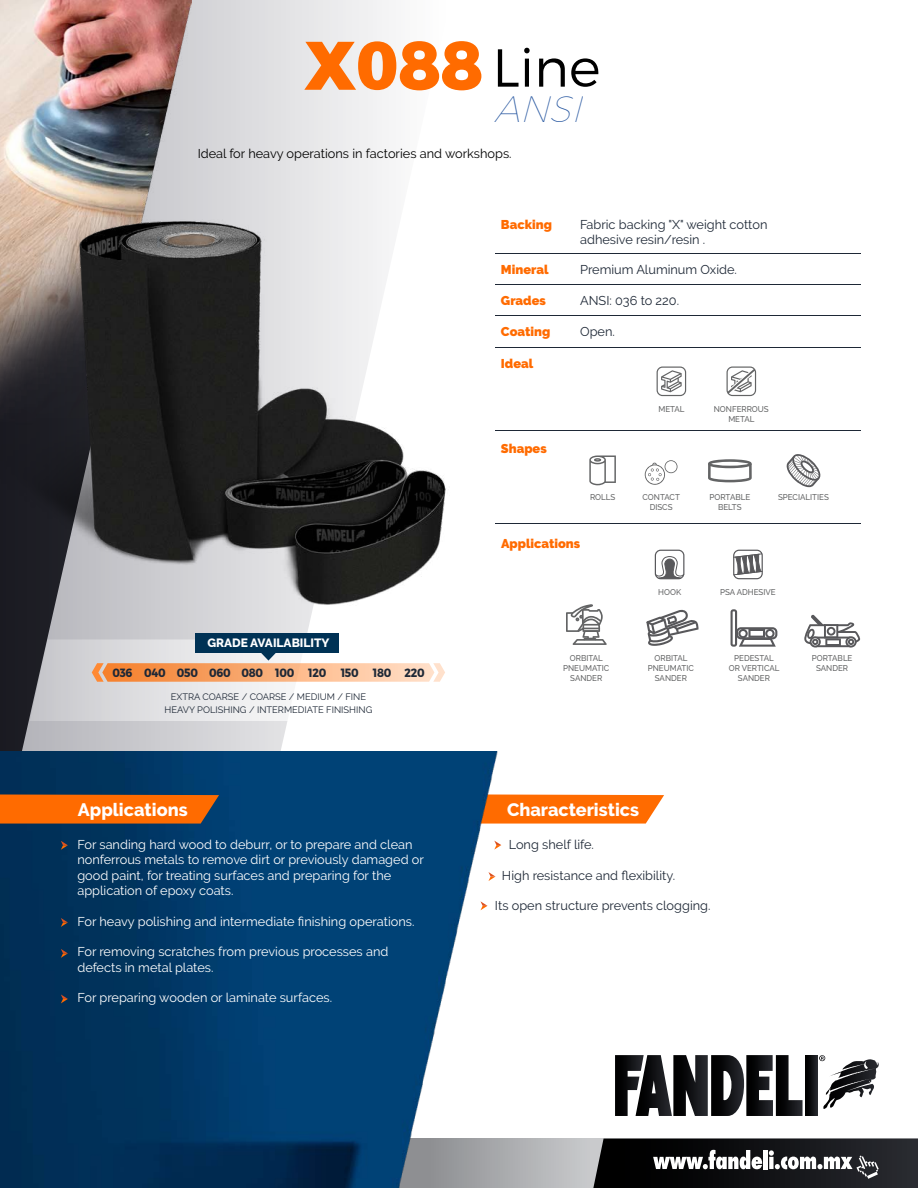
<style>
.page{position:relative;width:918px;height:1188px;background:#fff}
.page>*{position:absolute;margin:0;border:0;box-sizing:border-box;transform-origin:0 0}
.t1{font:800 68.4px "Montserrat";color:#ff6b00}
.t2{font:italic 100 36.75px "Montserrat";color:#2b5aa2}
.t3{font:800 18px "Raleway";color:#fff}
.t4{font:12.75px/15.3px "Raleway";color:#fff}
.t5{font:12.75px/15.3px "Raleway";color:#1e2836}
.t6{font:900 12.75px "Raleway";color:#ff6b00}
.t7{font:12.75px "Raleway";color:#000}
.t8{font:700 12px "Montserrat";letter-spacing:-.025em;color:#1e2836;scale:.9 1}
.t9{font:800 12px "Raleway";color:#fff}
.t10{font:9.3px/12.8px "Raleway";color:#1e2836;text-align:center}
.t11{font:500 8.4px/10.1px "Raleway";color:#636465;text-align:center;scale:.95 1}
.s1{font-weight:300;font-size:53.4px;color:#000}
</style>
<div class="page">
<svg style="left:191px;top:0;width:260px;height:752px"></svg>
<svg style="left:0;top:635px;width:191px;height:117px;background:#808187"></svg>
<svg style="left:502px;top:1138px;width:416px;height:50px;background:#b5b6b9"></svg>
<svg style="left:615px;top:1055px;width:188px;height:61px"></svg>
<svg style="left:805px;top:1055px;width:13px;height:61px"></svg>
<svg style="left:819px;top:1055px;width:6px;height:6px"></svg>
<svg style="left:838px;top:1060px;width:34px;height:31px"></svg>
<svg style="left:502px;top:794px;width:162px;height:30px;background:#ff7918"></svg>
<hr style="left:495px;top:253px;width:366px;height:1px;background:#1e2836">
<hr style="left:495px;top:284px;width:366px;height:1px;background:#1e2836">
<hr style="left:495px;top:316px;width:366px;height:1px;background:#1e2836">
<hr style="left:495px;top:347px;width:366px;height:1px;background:#1e2836">
<hr style="left:495px;top:431px;width:366px;height:1px;background:#1e2836">
<hr style="left:495px;top:523px;width:366px;height:1px;background:#1e2836">
<svg style="left:593px;top:1139px;width:325px;height:49px;background:#313234"></svg>
<img style="left:0;top:0;width:192px;height:190px">
<img style="left:0;top:752px;width:502px;height:436px">
<svg style="left:0;top:794px;width:219px;height:30px;background:#ea6708"></svg>
<img style="left:0;top:190px;width:451px;height:445px">
<div style="left:195px;top:633px;width:144px;height:19px;background:#003255"></div>
<svg style="left:30px;top:639px;width:421px;height:82px"></svg>
<svg style="left:655px;top:550px;width:29px;height:29px"></svg>
<svg style="left:733px;top:550px;width:30px;height:29px"></svg>
<svg style="left:566px;top:604px;width:41px;height:41px"></svg>
<svg style="left:646px;top:609px;width:53px;height:37px"></svg>
<svg style="left:731px;top:609px;width:46px;height:38px"></svg>
<svg style="left:804px;top:615px;width:57px;height:33px"></svg>
<svg style="left:727px;top:367px;width:29px;height:29px"></svg>
<svg style="left:657px;top:367px;width:29px;height:29px"></svg>
<svg style="left:589px;top:455px;width:27px;height:30px"></svg>
<svg style="left:645px;top:460px;width:33px;height:25px"></svg>
<svg style="left:786px;top:454px;width:35px;height:33px"></svg>
<svg style="left:708px;top:459px;width:44px;height:23px"></svg>
<svg style="left:61px;top:841px;width:7px;height:9px"></svg>
<svg style="left:61px;top:949px;width:7px;height:9px"></svg>
<svg style="left:61px;top:918px;width:7px;height:9px"></svg>
<svg style="left:61px;top:994px;width:7px;height:9px"></svg>
<svg style="left:494px;top:841px;width:7px;height:9px"></svg>
<svg style="left:480px;top:901px;width:8px;height:9px"></svg>
<svg style="left:488px;top:872px;width:7px;height:9px"></svg>
<h1 class="t1" style="left:304px;top:9px;width:298px">X088 <span class="s1">Line</span></h1>
<h2 class="t2" style="left:494px;top:81px;width:101px">ANSI</h2>
<p class="t7" style="left:198px;top:146px;width:315px">Ideal for heavy operations in factories and workshops.</p>
<p class="t5" style="left:580px;top:217px;width:189px">Fabric backing "X" weight cotton adhesive resin/resin .</p>
<p class="t6" style="left:501px;top:217px;width:53px">Backing</p>
<p class="t6" style="left:501px;top:262px;width:49px">Mineral</p>
<p class="t5" style="left:580px;top:261px;width:158px">Premium Aluminum Oxide.</p>
<p class="t6" style="left:501px;top:293px;width:46px">Grades</p>
<p class="t5" style="left:580px;top:293px;width:101px">ANSI: 036 to 220.</p>
<p class="t6" style="left:501px;top:325px;width:51px">Coating</p>
<p class="t5" style="left:580px;top:324px;width:36px">Open.</p>
<p class="t6" style="left:501px;top:356px;width:34px">Ideal</p>
<p class="t9" style="left:207px;top:636px;width:124px">GRADE AVAILABILITY</p>
<p class="t8" style="left:113px;top:662px;width:348px">036 040 050 060 080 100 120 150 180 220</p>
<p class="t10" style="left:165px;top:690px;width:209px">EXTRA COARSE / COARSE / MEDIUM / FINE<br>HEAVY POLISHING / INTERMEDIATE FINISHING</p>
<h3 class="t3" style="left:78px;top:799px;width:111px">Applications</h3>
<p class="t4" style="left:77px;top:837px;width:348px">For sanding hard wood to deburr, or to prepare and clean nonferrous metals to remove dirt or previously damaged or good paint, for treating surfaces and preparing for the application of epoxy coats.</p>
<p class="t4" style="left:77px;top:913px;width:339px">For heavy polishing and intermediate finishing operations.</p>
<p class="t4" style="left:77px;top:944px;width:312px">For removing scratches from previous processes and defects in metal plates.</p>
<p class="t4" style="left:77px;top:990px;width:256px">For preparing wooden or laminate surfaces.</p>
<p class="t6" style="left:501px;top:441px;width:47px">Shapes</p>
<p class="t11" style="left:658px;top:404px;width:29px">METAL</p>
<p class="t11" style="left:714px;top:404px;width:59px">NONFERROUS<br>METAL</p>
<p class="t11" style="left:590px;top:492px;width:28px">ROLLS</p>
<p class="t11" style="left:643px;top:492px;width:41px">CONTACT<br>DISCS</p>
<p class="t11" style="left:710px;top:492px;width:44px">PORTABLE</p>
<p class="t11" style="left:778px;top:492px;width:55px">SPECIALITIES</p>
<p class="t11" style="left:718px;top:502px;width:26px">BELTS</p>
<p class="t6" style="left:501px;top:536px;width:81px">Applications</p>
<p class="t11" style="left:658px;top:587px;width:26px">HOOK</p>
<p class="t11" style="left:720px;top:587px;width:60px">PSA ADHESIVE</p>
<p class="t11" style="left:563px;top:653px;width:50px">ORBITAL<br>PNEUMATIC<br>SANDER</p>
<p class="t11" style="left:648px;top:653px;width:50px">ORBITAL<br>PNEUMATIC<br>SANDER</p>
<p class="t11" style="left:729px;top:653px;width:55px">PEDESTAL<br>OR VERTICAL<br>SANDER</p>
<p class="t11" style="left:812px;top:653px;width:44px">PORTABLE<br>SANDER</p>
<h3 class="t3" style="left:507px;top:799px;width:134px">Characteristics</h3>
<p class="t5" style="left:509px;top:837px;width:87px">Long shelf life.</p>
<p class="t5" style="left:502px;top:868px;width:175px">High resistance and flexibility.</p>
<p class="t5" style="left:495px;top:898px;width:217px">Its open structure prevents clogging.</p>
</div>
